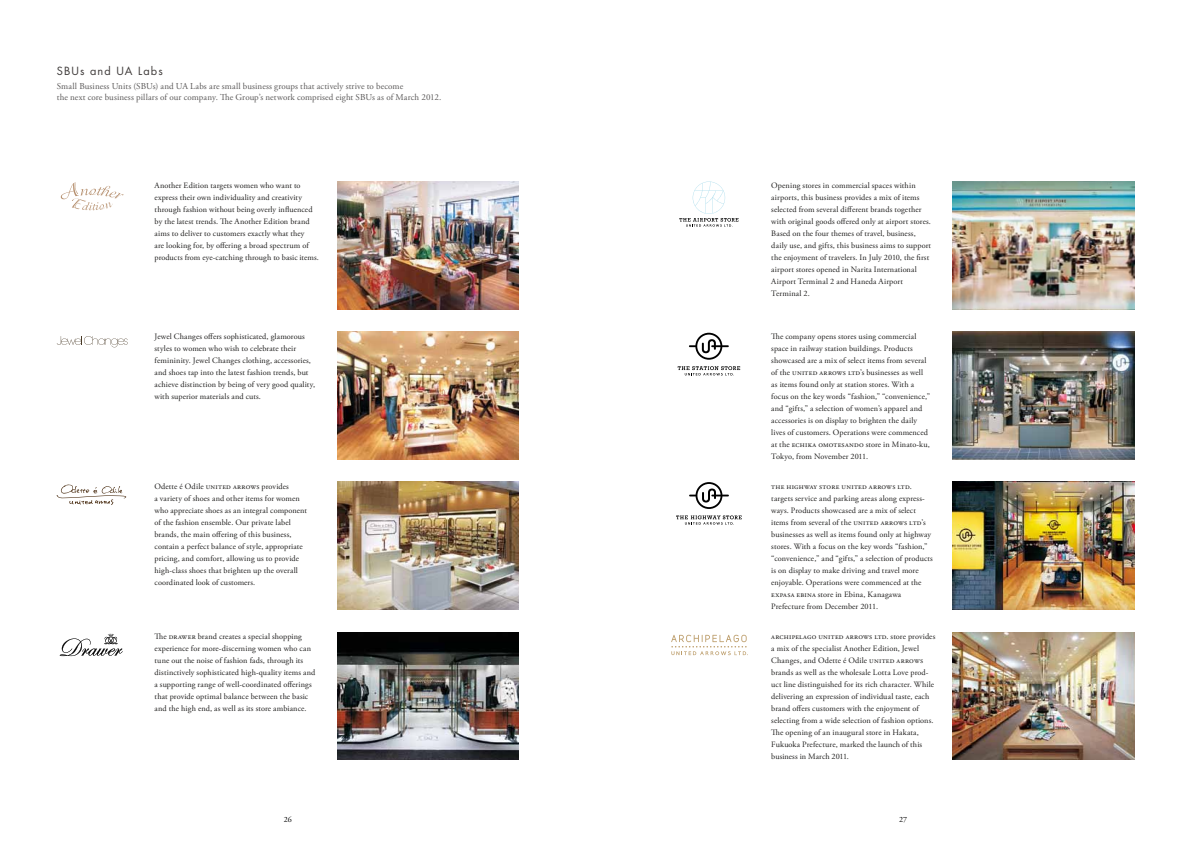
<style>
.page{position:relative;width:1191px;height:842px;background:#fff}
.page>*{position:absolute;margin:0;border:0;box-sizing:border-box;transform-origin:0 0}
.t1{font:11px "Futura";letter-spacing:.1em;color:#3e3a39}
.t2{font:9px/11px "Adobe Garamond Pro";color:#595757}
.t3{font:8.2px/12px "Adobe Garamond Pro";letter-spacing:.015em;color:#1f1e1d}
.t4{font:8px "Adobe Garamond Pro";color:#000}
</style>
<div class="page">
<img style="left:337px;top:181px;width:182px;height:128px">
<img style="left:337px;top:482px;width:182px;height:127px">
<img style="left:952px;top:482px;width:182px;height:127px">
<img style="left:952px;top:181px;width:182px;height:128px">
<img style="left:337px;top:332px;width:182px;height:127px">
<img style="left:952px;top:332px;width:182px;height:127px">
<img style="left:337px;top:632px;width:182px;height:128px">
<img style="left:952px;top:632px;width:182px;height:128px">
<svg style="left:60px;top:182px;width:64px;height:28px"></svg>
<svg style="left:57px;top:336px;width:71px;height:11px"></svg>
<svg style="left:57px;top:484px;width:69px;height:21px"></svg>
<svg style="left:60px;top:634px;width:63px;height:22px"></svg>
<svg style="left:679px;top:181px;width:59px;height:46px"></svg>
<svg style="left:671px;top:635px;width:77px;height:20px"></svg>
<svg style="left:676px;top:515px;width:65px;height:10px"></svg>
<svg style="left:689px;top:482px;width:40px;height:27px"></svg>
<svg style="left:677px;top:366px;width:63px;height:10px"></svg>
<svg style="left:689px;top:333px;width:40px;height:27px"></svg>
<h1 class="t1" style="left:57px;top:63px;width:107px">SBUs and UA Labs</h1>
<p class="t2" style="left:57px;top:81px;width:386px">Small Business Units (SBUs) and UA Labs are small business groups that actively strive to become<br>the next core business pillars of our company. The Group’s network comprised eight SBUs as of March 2012.</p>
<p class="t3" style="left:154px;top:180px;width:166px">Another Edition targets women who want to express their own individuality and creativity through fashion without being overly influenced by the latest trends. The Another Edition brand aims to deliver to customers exactly what they<br>are looking for, by offering a broad spectrum of products from eye-catching through to basic items.</p>
<p class="t3" style="left:154px;top:330px;width:162px">Jewel Changes offers sophisticated, glamorous styles to women who wish to celebrate their femininity. Jewel Changes clothing, accessories, and shoes tap into the latest fashion trends, but achieve distinction by being of very good quality, with superior materials and cuts.</p>
<p class="t3" style="left:154px;top:480px;width:154px">Odette é Odile united arrows provides<br>a variety of shoes and other items for women who appreciate shoes as an integral component of the fashion ensemble. Our private label brands, the main offering of this business, contain a perfect balance of style, appropriate pricing, and comfort, allowing us to provide high-class shoes that brighten up the overall coordinated look of customers.</p>
<p class="t3" style="left:154px;top:631px;width:162px">The drawer brand creates a special shopping experience for more-discerning women who can tune out the noise of fashion fads, through its distinctively sophisticated high-quality items and a supporting range of well-coordinated offerings that provide optimal balance between the basic and the high end, as well as its store ambiance.</p>
<p class="t3" style="left:771px;top:180px;width:161px">Opening stores in commercial spaces within airports, this business provides a mix of items selected from several different brands together with original goods offered only at airport stores.<br>Based on the four themes of travel, business, daily use, and gifts, this business aims to support the enjoyment of travelers. In July 2010, the first airport stores opened in Narita International Airport Terminal 2 and Haneda Airport Terminal 2.</p>
<p class="t3" style="left:771px;top:330px;width:160px">The company opens stores using commercial space in railway station buildings. Products showcased are a mix of select items from several of the united arrows ltd’s businesses as well as items found only at station stores. With a focus on the key words “fashion,” “convenience,” and “gifts,” a selection of women’s apparel and accessories is on display to brighten the daily lives of customers. Operations were commenced at the echika omotesando store in Minato-ku, Tokyo, from November 2011.</p>
<p class="t3" style="left:771px;top:481px;width:163px">the highway store united arrows ltd. targets service and parking areas along express&shy;ways. Products showcased are a mix of select items from several of the united arrows ltd’s businesses as well as items found only at highway stores. With a focus on the key words “fashion,” “convenience,” and “gifts,” a selection of products is on display to make driving and travel more enjoyable. Operations were commenced at the expasa ebina store in Ebina, Kanagawa Prefecture from December 2011.</p>
<p class="t3" style="left:771px;top:631px;width:166px">archipelago united arrows ltd. store provides a mix of the specialist Another Edition, Jewel Changes, and Odette é Odile united arrows brands as well as the wholesale Lotta Love prod&shy;uct line distinguished for its rich character. While delivering an expression of individual taste, each brand offers customers with the enjoyment of selecting from a wide selection of fashion options.<br>The opening of an inaugural store in Hakata, Fukuoka Prefecture, marked the launch of this business in March 2011.</p>
<p class="t4" style="left:284px;top:815px;width:9px">26</p>
<p class="t4" style="left:899px;top:815px;width:9px">27</p>
</div>
